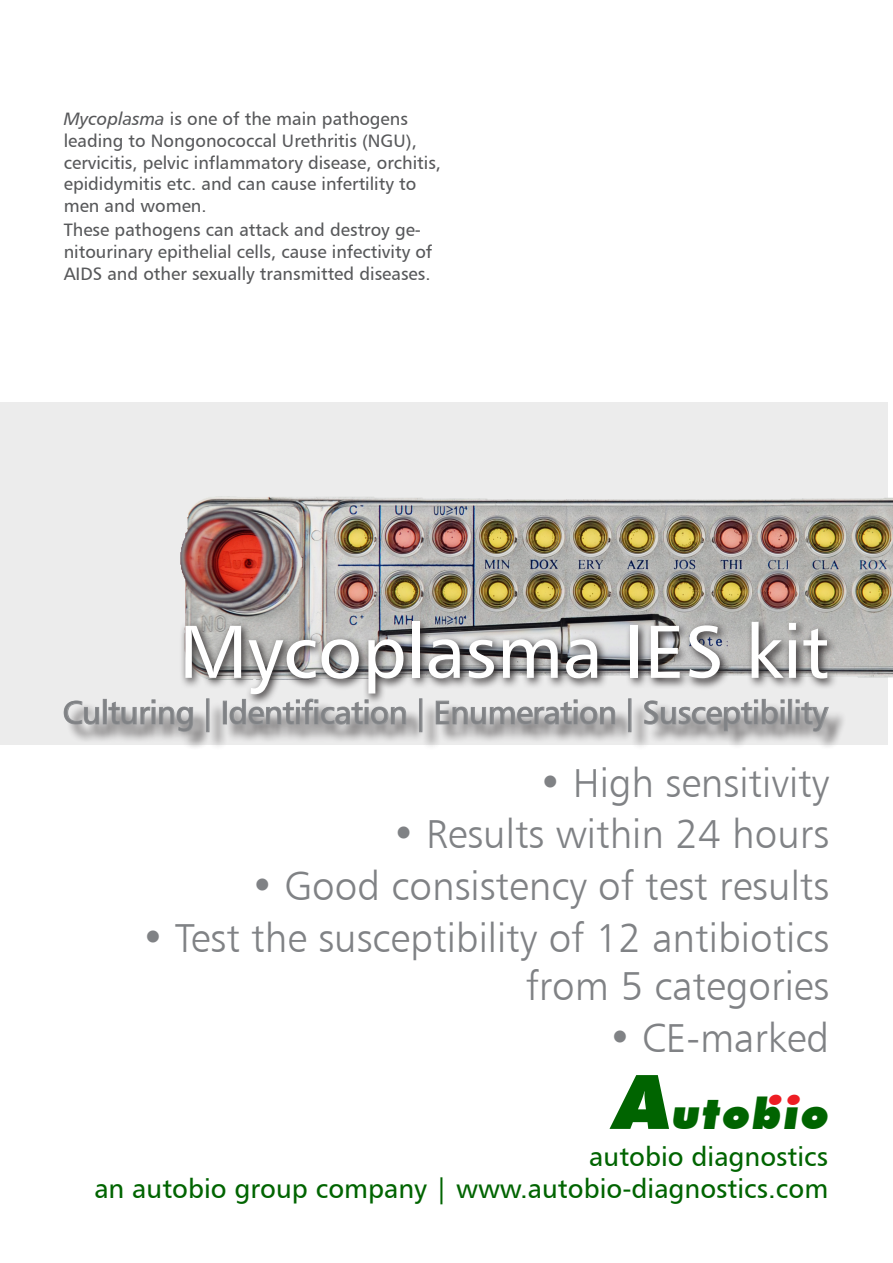
<style>
.page{position:relative;width:893px;height:1263px;background:#fff}
.page>*{position:absolute;margin:0;border:0;box-sizing:border-box;transform-origin:0 0}
.Title_large_shaded{font:75px "Humanist 777 BT Roman B";color:#fff}
.t1{font:900 44.1px "Futura BT";color:#ee1d23}
.t2{font:900 43.35px "Futura BT";color:#006400}
.Highlights{font:40.5px/48.6px "Humanist 777 BT Light B";color:#808285;text-align:right}
.Title_large_shaded-2{font:33px "Humanist 777 BT Roman B";letter-spacing:-.02em;color:#808285}
.t3{font:27px/32.4px "Humanist 777 BT Roman B";color:#006400;text-align:right}
.Into_FirstPage{font:18px/21.6px "Humanist 777 BT Roman B";color:#57585a}
.s1{font-family:"Humanist 777 BT Italic B"}
.s2{font-size:75.3px}
</style>
<div class="page">
<img style="left:0;top:403px;width:888px;height:341px">
<div style="left:66px;top:700px;width:780px;height:50px;background:#231f20;opacity:.75"></div>
<svg style="left:64px;top:700px;width:35px;height:25px"></svg>
<div style="left:103px;top:699px;width:4px;height:25px;border:1px solid #939598"></div>
<svg style="left:108px;top:699px;width:85px;height:33px;background:#bebebf"></svg>
<div style="left:206px;top:698px;width:3px;height:34px;border:1px solid #939598"></div>
<div style="left:223px;top:701px;width:4px;height:23px;border:1px solid #939598"></div>
<svg style="left:229px;top:705px;width:177px;height:20px;background:#b9b9ba"></svg>
<div style="left:419px;top:698px;width:3px;height:34px;border:1px solid #939598"></div>
<svg style="left:435px;top:705px;width:180px;height:20px;background:#bebebf"></svg>
<div style="left:628px;top:698px;width:3px;height:34px;border:1px solid #939598"></div>
<svg style="left:644px;top:705px;width:140px;height:27px;background:#b9b9b9"></svg>
<div style="left:788px;top:699px;width:4px;height:25px;border:1px solid #939598"></div>
<svg style="left:796px;top:705px;width:33px;height:27px"></svg>
<img style="left:180px;top:496px;width:304px;height:120px">
<svg style="left:179px;top:616px;width:659px;height:89px;background:#a5a4a4"></svg>
<p class="Into_FirstPage" style="left:64px;top:108px;width:379px"><span class="s1">Mycoplasma</span> is one of the main pathogens leading to Nongonococcal Urethritis (NGU), cervicitis, pelvic inflammatory disease, orchitis, epididymitis etc. and can cause infertility to men and women.</p>
<p class="Into_FirstPage" style="left:64px;top:219px;width:370px">These pathogens can attack and destroy ge&shy;nitourinary epithelial cells, cause infectivity of<br>AIDS and other sexually transmitted diseases.</p>
<p class="Title_large_shaded" style="left:179px;top:605px;width:652px">Mycoplasma IES kit</p>
<p class="Title_large_shaded-2" style="left:63px;top:692px;width:767px">Culturing | Identification | Enumeration | Susceptibility</p>
<p class="Highlights" style="left:539px;top:758px;width:292px">• High sensitivity</p>
<p class="Highlights" style="left:392px;top:809px;width:439px">• Results within 24 hours</p>
<p class="Highlights" style="left:250px;top:861px;width:580px">• Good consistency of test results</p>
<p class="Highlights" style="left:141px;top:912px;width:690px">• Test the susceptibility of 12 antibiotics from 5 categories</p>
<p class="Highlights" style="left:608px;top:1013px;width:223px">• CE-marked</p>
<p class="t2" style="left:612px;top:1087px;width:225px"><span class="s2">A</span>utobio</p>
<p class="t1" style="left:767px;top:1062px;width:43px">..</p>
<p class="t3" style="left:94px;top:1139px;width:735px">autobio diagnostics<br>an autobio group company | www.autobio-diagnostics.com</p>
</div>
